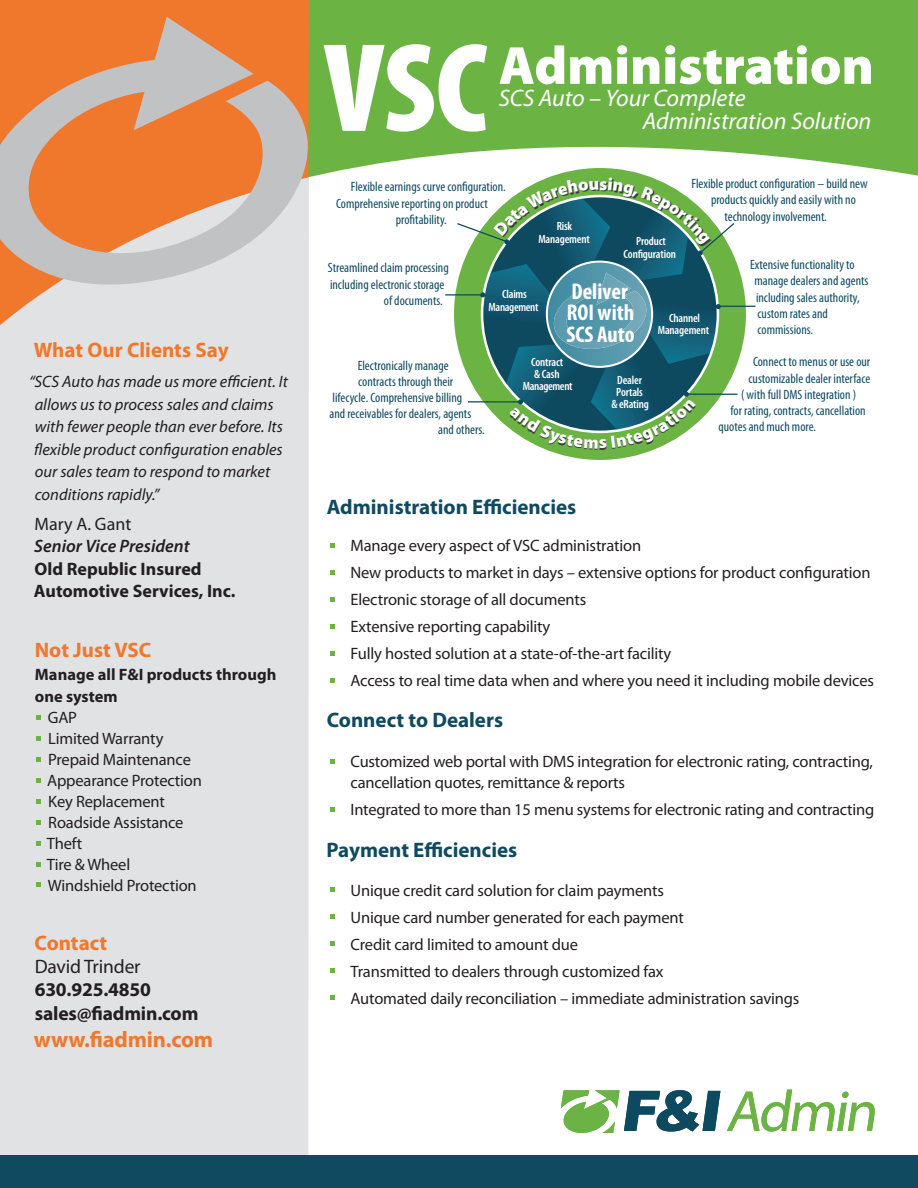
<style>
.page{position:relative;width:918px;height:1188px;background:#fff}
.page>*{position:absolute;margin:0;border:0;box-sizing:border-box;transform-origin:0 0}
.t1{font:900 condensed 127.5px "Myriad Pro";color:#fff}
.t2{font:900 54px "Myriad Pro";color:#fff}
.t3{font:italic 24px "Myriad Pro";color:#fff}
.t4{font:700 condensed 22.8px/21.6px "Myriad Pro";color:#fff}
.t5{font:700 22.5px "Myriad Pro";letter-spacing:-.01em;color:#f0782d}
.t6{font:700 21px "Myriad Pro";color:#0f4a61}
.t7{font:700 21px "Myriad Pro";color:#f0782d}
.t8{font:700 19.5px/23.4px "Myriad Pro";letter-spacing:-.01em;color:#231f20}
.t9{font:19.5px "Myriad Pro";letter-spacing:-.01em;color:#231f20}
.t10{font:700 18px/22.5px "Myriad Pro";color:#231f20}
.t11{font:italic 600 18px "Myriad Pro";color:#231f20}
.t12{font:18px "Myriad Pro";letter-spacing:.005em;color:#231f20}
.t13{font:16.5px/21px "Myriad Pro";letter-spacing:-.01em;color:#231f20}
.t14{font:italic 16.5px/22.5px "Myriad Pro";color:#231f20}
.t15{font:700 16.5px/22.5px "Myriad Pro";color:#231f20}
.t16{font:condensed 13.5px/16.2px "Myriad Pro";color:#0f4a61;text-align:center}
.t17{font:600 condensed 12px/12px "Myriad Pro";letter-spacing:-.015em;color:#fff;text-align:center}
</style>
<div class="page">
<div style="left:0;top:337px;width:309px;height:819px;background:#e1e2e4"></div>
<div style="left:0;top:1156px;width:918px;height:32px;background:#0f4a61"></div>
<svg style="left:309px;top:0;width:609px;height:337px;fill:#6bb444"></svg>
<svg style="left:0;top:0;width:309px;height:337px;fill:#e1e2e4"></svg>
<svg style="left:0;top:17px;width:309px;height:288px;fill:#f0782d"></svg>
<svg style="left:561px;top:1090px;width:159px;height:43px"></svg>
<svg style="left:727px;top:1090px;width:148px;height:42px"></svg>
<svg style="left:330px;top:543px;width:5px;height:5px"></svg>
<svg style="left:330px;top:759px;width:5px;height:5px"></svg>
<svg style="left:330px;top:807px;width:5px;height:5px"></svg>
<svg style="left:330px;top:887px;width:5px;height:5px"></svg>
<svg style="left:330px;top:914px;width:5px;height:5px"></svg>
<svg style="left:330px;top:941px;width:5px;height:5px"></svg>
<svg style="left:330px;top:968px;width:5px;height:5px"></svg>
<svg style="left:330px;top:995px;width:5px;height:5px"></svg>
<svg style="left:330px;top:570px;width:5px;height:5px"></svg>
<svg style="left:36px;top:715px;width:5px;height:5px"></svg>
<svg style="left:36px;top:736px;width:5px;height:5px"></svg>
<svg style="left:36px;top:757px;width:5px;height:5px"></svg>
<svg style="left:36px;top:778px;width:5px;height:5px"></svg>
<svg style="left:36px;top:799px;width:5px;height:5px"></svg>
<svg style="left:36px;top:820px;width:5px;height:5px"></svg>
<svg style="left:36px;top:841px;width:5px;height:5px"></svg>
<svg style="left:36px;top:862px;width:5px;height:4px"></svg>
<svg style="left:36px;top:883px;width:5px;height:4px"></svg>
<svg style="left:330px;top:597px;width:5px;height:5px"></svg>
<svg style="left:330px;top:624px;width:5px;height:5px"></svg>
<svg style="left:330px;top:651px;width:5px;height:5px"></svg>
<svg style="left:330px;top:678px;width:5px;height:5px"></svg>
<div style="left:454px;top:168px;width:292px;height:292px;background:#6bb444;border-radius:50%"></div>
<hr style="left:445px;top:294px;width:38px;height:2px;background:#0f4a61">
<hr style="left:685px;top:394px;width:52px;height:1px;background:#0f4a61">
<hr style="left:718px;top:306px;width:37px;height:1px;background:#0f4a61">
<svg style="left:456px;top:177px;width:280px;height:272px"></svg>
<p class="t7" style="left:34px;top:336px;width:196px">What Our Clients Say</p>
<p class="t14" style="left:34px;top:370px;width:255px;text-indent:-5px">“SCS Auto has made us more efficient. It allows us to process sales and claims with fewer people than ever before. Its flexible product configuration enables our sales team to respond to market conditions rapidly.”</p>
<p class="t12" style="left:35px;top:512px;width:98px">Mary A. Gant</p>
<p class="t11" style="left:34px;top:535px;width:157px">Senior Vice President</p>
<p class="t10" style="left:34px;top:557px;width:203px">Old Republic Insured<br>Automotive Services, Inc.</p>
<p class="t7" style="left:35px;top:636px;width:118px">Not Just VSC</p>
<p class="t15" style="left:35px;top:662px;width:243px">Manage all F&amp;I products through one system</p>
<p class="t13" style="left:47px;top:707px;width:157px">GAP<br>Limited Warranty<br>Prepaid Maintenance<br>Appearance Protection<br>Key Replacement<br>Roadside Assistance<br>Theft<br>Tire &amp; Wheel<br>Windshield Protection</p>
<p class="t7" style="left:35px;top:929px;width:74px">Contact</p>
<p class="t9" style="left:35px;top:954px;width:107px">David Trinder</p>
<p class="t8" style="left:35px;top:977px;width:165px">630.925.4850 sales@fiadmin.com</p>
<h3 class="t5" style="left:34px;top:1024px;width:181px">www.fiadmin.com</h3>
<h1 class="t1" style="left:324px;top:17px;width:164px">VSC</h1>
<h2 class="t2" style="left:499px;top:35px;width:377px">Administration</h2>
<h3 class="t3" style="left:499px;top:83px;width:249px">SCS Auto – Your Complete</h3>
<h3 class="t3" style="left:643px;top:106px;width:230px">Administration Solution</h3>
<p class="t16" style="left:692px;top:175px;width:178px">Flexible product configuration – build new products quickly and easily with no technology involvement.</p>
<p class="t16" style="left:755px;top:256px;width:115px;text-align:left;text-indent:-4px">Extensive functionality to manage dealers and agents including sales authority, custom rates and commissions.</p>
<p class="t16" style="left:753px;top:354px;width:119px">Connect to menus or use our</p>
<p class="t16" style="left:749px;top:370px;width:123px">customizable dealer interface</p>
<p class="t16" style="left:741px;top:386px;width:117px">( with full DMS integration )</p>
<p class="t16" style="left:731px;top:402px;width:137px">for rating, contracts, cancellation</p>
<p class="t16" style="left:719px;top:418px;width:99px">quotes and much more.</p>
<p class="t16" style="left:351px;top:179px;width:156px">Flexible earnings curve configuration.</p>
<p class="t16" style="left:336px;top:195px;width:153px">Comprehensive reporting on product</p>
<p class="t16" style="left:396px;top:211px;width:52px">profitability.</p>
<p class="t16" style="left:328px;top:260px;width:122px">Streamlined claim processing</p>
<p class="t16" style="left:330px;top:276px;width:116px">including electronic storage</p>
<p class="t16" style="left:384px;top:292px;width:60px">of documents.</p>
<p class="t17" style="left:538px;top:219px;width:53px;line-height:12.9px">Risk<br>Management</p>
<p class="t17" style="left:623px;top:235px;width:54px;line-height:12.9px">Product<br>Configuration</p>
<h3 class="t4" style="left:566px;top:280px;width:70px">Deliver<br>ROI with<br>SCS Auto</h3>
<p class="t17" style="left:489px;top:287px;width:51px;line-height:12.9px">Claims<br>Management</p>
<p class="t17" style="left:658px;top:312px;width:53px;line-height:12.8px">Channel<br>Management</p>
<p class="t17" style="left:523px;top:356px;width:51px">Contract<br>&amp; Cash<br>Management</p>
<p class="t16" style="left:358px;top:357px;width:93px">Electronically manage</p>
<p class="t16" style="left:358px;top:373px;width:97px">contracts through their</p>
<p class="t16" style="left:332px;top:389px;width:131px">lifecycle. Comprehensive billing</p>
<p class="t16" style="left:330px;top:406px;width:143px">and receivables for dealers, agents</p>
<p class="t16" style="left:438px;top:422px;width:48px">and others.</p>
<p class="t17" style="left:611px;top:375px;width:39px">Dealer<br>Portals<br>&amp; eRating</p>
<p class="t6" style="left:327px;top:493px;width:251px">Administration Efficiencies</p>
<p class="t13" style="left:351px;top:532px;width:525px;line-height:27px">Manage every aspect of VSC administration<br>New products to market in days – extensive options for product configuration Electronic storage of all documents<br>Extensive reporting capability<br>Fully hosted solution at a state-of-the-art facility<br>Access to real time data when and where you need it including mobile devices</p>
<p class="t6" style="left:327px;top:707px;width:178px">Connect to Dealers</p>
<p class="t13" style="left:351px;top:751px;width:524px">Customized web portal with DMS integration for electronic rating, contracting, cancellation quotes, remittance &amp; reports</p>
<p class="t13" style="left:351px;top:799px;width:525px">Integrated to more than 15 menu systems for electronic rating and contracting</p>
<p class="t6" style="left:326px;top:836px;width:192px">Payment Efficiencies</p>
<p class="t13" style="left:351px;top:877px;width:450px;line-height:27px">Unique credit card solution for claim payments<br>Unique card number generated for each payment<br>Credit card limited to amount due<br>Transmitted to dealers through customized fax<br>Automated daily reconciliation – immediate administration savings</p>
</div>
